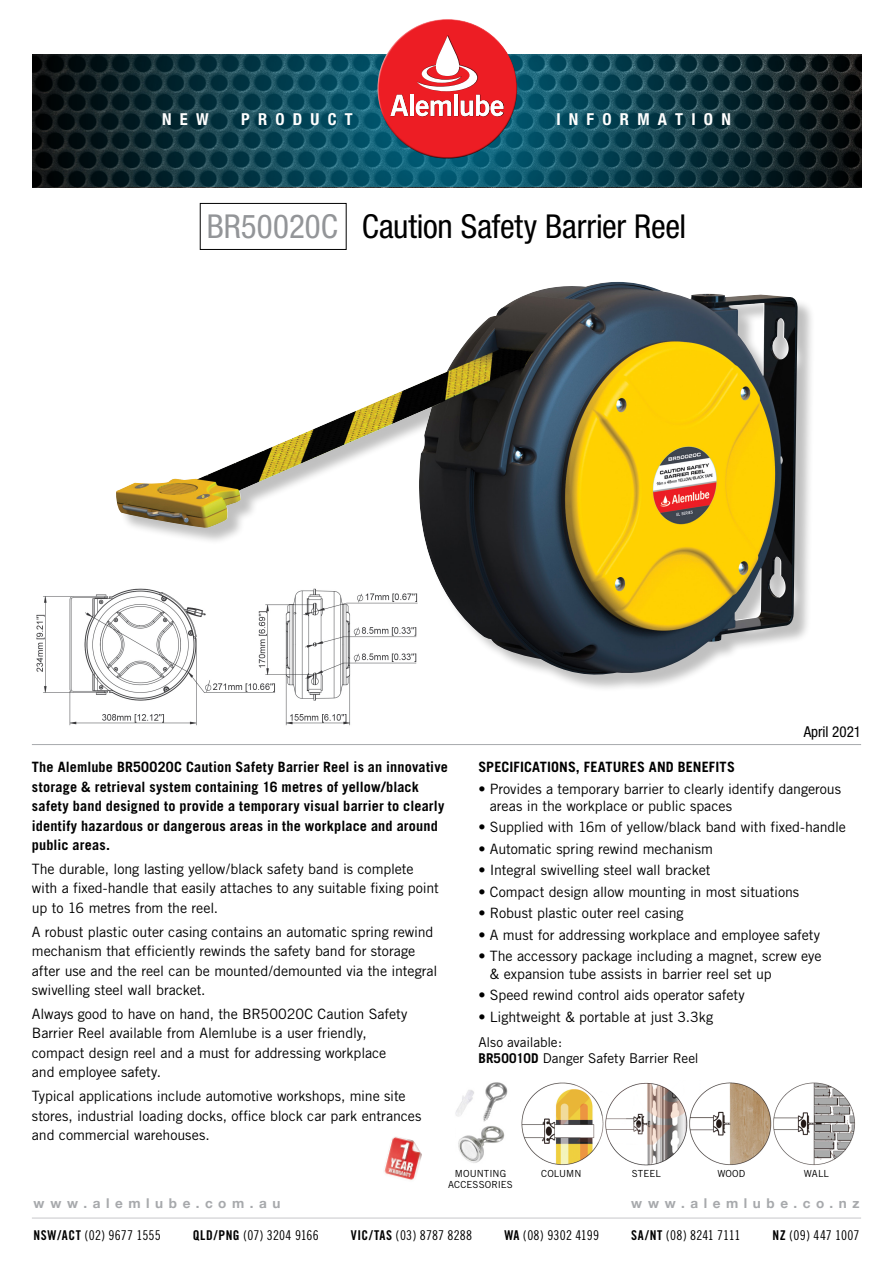
<style>
.page{position:relative;width:893px;height:1263px;background:#fff}
.page>*{position:absolute;margin:0;border:0;box-sizing:border-box;transform-origin:0 0}
.t1{font:condensed 33px "Helvetica Neue";letter-spacing:-.005em;color:#000}
.t2{font:700 condensed 16.5px "Helvetica Neue";letter-spacing:.5em;color:#fff}
.t3{font:condensed 15px "Helvetica Neue";color:#000}
.t4{font:14.25px/19.5px "Trade Gothic";letter-spacing:-.005em;color:#000}
.t5{font:700 14.25px/19.5px "Trade Gothic";letter-spacing:.01em;color:#000}
.t6{font:13.5px "Trade Gothic Cond Eighteen";letter-spacing:.015em;color:#000}
.t7{font:13.5px/16.5px "Trade Gothic";letter-spacing:-.005em;color:#000}
.t8{font:700 13.5px "Helvetica Neue";letter-spacing:.415em;color:#a7a9ac}
.t9{font:13.5px "Trade Gothic Cond Eighteen";letter-spacing:-.005em;color:#000}
.t10{font:9.75px "Trade Gothic";letter-spacing:.01em;color:#000}
.s1{color:#939598}
.s2{font-weight:700}
.s3{font-family:"Trade Gothic Bold Cond Twenty"}
</style>
<div class="page">
<hr style="left:32px;top:1218px;width:829px;height:1px;background:#c7c8ca">
<div style="left:200px;top:203px;width:147px;height:47px;border:1px solid #000"></div>
<svg style="left:32px;top:54px;width:829px;height:133px;background:#103945"></svg>
<svg style="left:375px;top:19px;width:118px;height:99px"></svg>
<svg style="left:381px;top:41px;width:137px;height:119px;background:#a53a45"></svg>
<svg style="left:390px;top:36px;width:114px;height:81px;background:#eb2930"></svg>
<svg style="left:391px;top:95px;width:17px;height:21px"></svg>
<hr style="left:410px;top:95px;width:4px;height:21px;background:#fff">
<svg style="left:416px;top:36px;width:87px;height:80px"></svg>
<div style="left:118px;top:284px;width:698px;height:409px;background:#000;opacity:.25"></div>
<img style="left:116px;top:282px;width:682px;height:398px">
<hr style="left:32px;top:744px;width:829px;height:1px;background:#a7a9ac">
<img style="left:36px;top:587px;width:387px;height:139px">
<img style="left:384px;top:1137px;width:38px;height:43px">
<img style="left:521px;top:1082px;width:334px;height:84px">
<img style="left:455px;top:1082px;width:53px;height:40px">
<img style="left:458px;top:1126px;width:47px;height:37px">
<p class="t2" style="left:162px;top:110px;width:48px">NEW</p>
<p class="t2" style="left:241px;top:110px;width:113px">PRODUCT</p>
<p class="t2" style="left:556px;top:110px;width:176px">INFORMATION</p>
<h1 class="t1" style="left:207px;top:208px;width:481px"><span class="s1">BR50020C</span> Caution Safety Barrier Reel</h1>
<p class="t3" style="left:804px;top:723px;width:59px">April 2021</p>
<p class="t5" style="left:32px;top:757px;width:418px">The Alemlube BR50020C Caution Safety Barrier Reel is an innovative storage &amp; retrieval system containing 16 metres of yellow/black safety band designed to provide a temporary visual barrier to clearly identify hazardous or dangerous areas in the workplace and around public areas.</p>
<p class="t4" style="left:32px;top:859px;width:409px">The durable, long lasting yellow/black safety band is complete with a fixed-handle that easily attaches to any suitable fixing point up to 16 metres from the reel.</p>
<p class="t4" style="left:32px;top:922px;width:407px">A robust plastic outer casing contains an automatic spring rewind mechanism that efficiently rewinds the safety band for storage after use and the reel can be mounted/demounted via the integral swivelling steel wall bracket.</p>
<p class="t4" style="left:32px;top:1004px;width:377px">Always good to have on hand, the BR50020C Caution Safety Barrier Reel available from Alemlube is a user friendly, compact design reel and a must for addressing workplace and employee safety.</p>
<p class="t4" style="left:32px;top:1086px;width:391px">Typical applications include automotive workshops, mine site stores, industrial loading docks, office block car park entrances and commercial warehouses.</p>
<p class="t5" style="left:478px;top:757px;width:258px">SPECIFICATIONS, FEATURES AND BENEFITS</p>
<p class="t4" style="left:490px;top:780px;width:353px;line-height:17.2px;text-indent:-11px">• Provides a temporary barrier to clearly identify dangerous areas in the workplace or public spaces</p>
<p class="t4" style="left:478px;top:817px;width:369px">• Supplied with 16m of yellow/black band with fixed-handle</p>
<p class="t4" style="left:478px;top:839px;width:236px">• Automatic spring rewind mechanism</p>
<p class="t4" style="left:478px;top:860px;width:234px">• Integral swivelling steel wall bracket</p>
<p class="t4" style="left:478px;top:882px;width:322px">• Compact design allow mounting in most situations</p>
<p class="t4" style="left:478px;top:903px;width:207px">• Robust plastic outer reel casing</p>
<p class="t4" style="left:478px;top:925px;width:343px">• A must for addressing workplace and employee safety</p>
<p class="t4" style="left:490px;top:948px;width:333px;line-height:17.2px;text-indent:-11px">• The accessory package including a magnet, screw eye &amp; expansion tube assists in barrier reel set up</p>
<p class="t4" style="left:478px;top:985px;width:268px">• Speed rewind control aids operator safety</p>
<p class="t4" style="left:478px;top:1007px;width:236px">• Lightweight &amp; portable at just 3.3kg</p>
<p class="t7" style="left:478px;top:1033px;width:222px">Also available:<br><span class="s2">BR50010D</span> Danger Safety Barrier Reel</p>
<p class="t10" style="left:455px;top:1167px;width:53px">MOUNTING</p>
<p class="t10" style="left:541px;top:1167px;width:42px">COLUMN</p>
<p class="t10" style="left:632px;top:1167px;width:30px">STEEL</p>
<p class="t10" style="left:717px;top:1167px;width:30px">WOOD</p>
<p class="t10" style="left:804px;top:1167px;width:27px">WALL</p>
<p class="t10" style="left:448px;top:1178px;width:66px">ACCESSORIES</p>
<p class="t8" style="left:34px;top:1195px;width:249px">www.alemlube.com.au</p>
<p class="t8" style="left:631px;top:1195px;width:230px">www.alemlube.co.nz</p>
<p class="t6" style="left:34px;top:1227px;width:129px"><span class="s3">NSW/ACT</span> (02) 9677 1555</p>
<p class="t6" style="left:193px;top:1227px;width:127px"><span class="s3">QLD/PNG</span> (07) 3204 9166</p>
<p class="t6" style="left:351px;top:1227px;width:123px"><span class="s3">VIC/TAS</span> (03) 8787 8288</p>
<p class="t6" style="left:504px;top:1227px;width:96px"><span class="s3">WA</span> (08) 9302 4199</p>
<p class="t9" style="left:631px;top:1227px;width:111px"><span class="s3">SA/NT</span> (08) 8241 7111</p>
<p class="t6" style="left:772px;top:1227px;width:88px"><span class="s3">NZ</span> (09) 447 1007</p>
</div>
